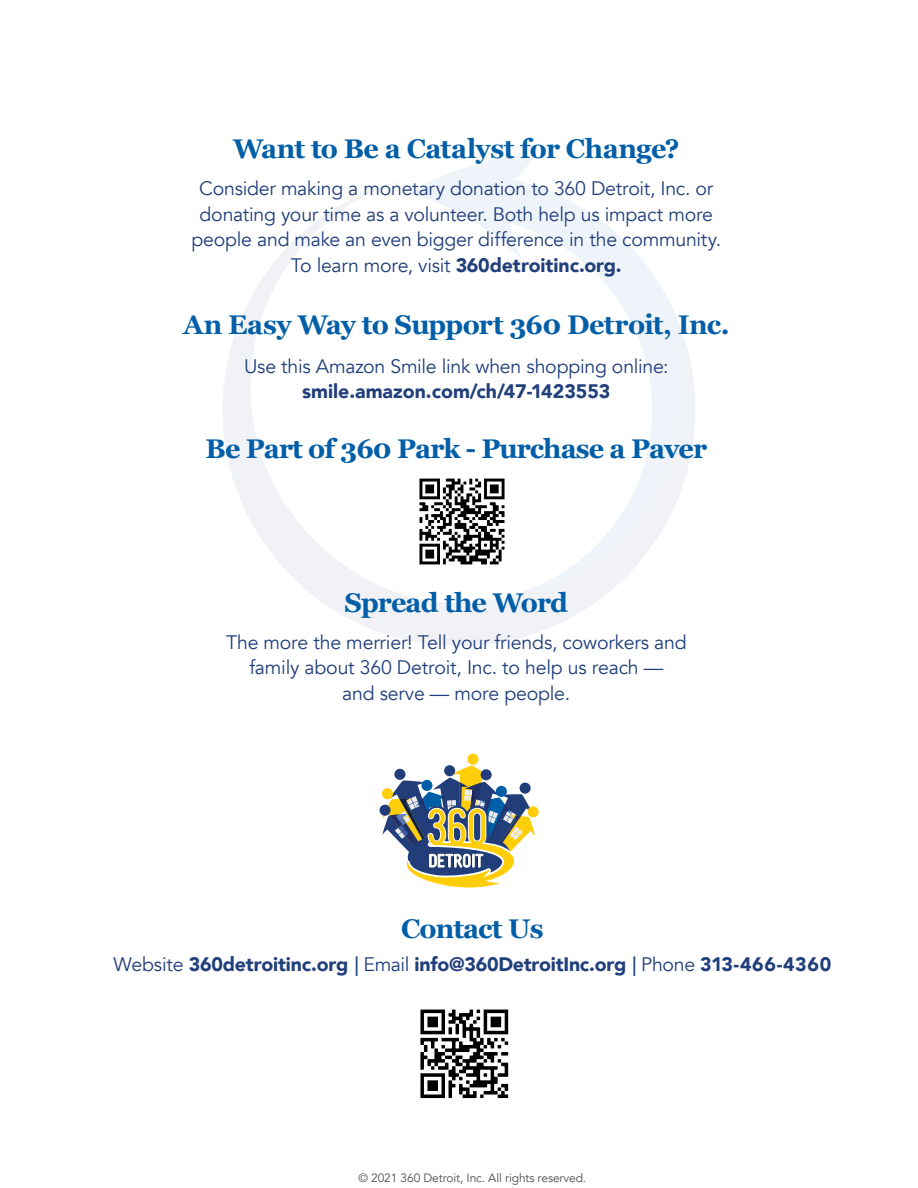
<style>
.page{position:relative;width:918px;height:1188px;background:#fff}
.page>*{position:absolute;margin:0;border:0;box-sizing:border-box;transform-origin:0 0}
.t1{font:700 27px "Georgia";letter-spacing:-.035em;color:#025ea7}
.t2{font:19.5px/25.8px "Avenir";letter-spacing:-.01em;color:#213f7b;text-align:center}
.t3{font:900 19.5px "Avenir";letter-spacing:-.01em;color:#213f7b}
.t4{font:12px "Avenir";letter-spacing:-.01em;color:#4d4d4f}
.s1{font-weight:900}
.s2{font-weight:400}
.s3{font-family:"Minion Pro";font-weight:700}
</style>
<div class="page">
<svg style="left:223px;top:297px;width:472px;height:349px"></svg>
<svg style="left:252px;top:182px;width:433px;height:420px"></svg>
<svg style="left:408px;top:154px;width:130px;height:104px"></svg>
<svg style="left:379px;top:765px;width:156px;height:123px"></svg>
<div style="left:394px;top:769px;width:11px;height:11px;background:#213e7b;border-radius:50%"></div>
<div style="left:421px;top:780px;width:11px;height:11px;background:#005ea7;border-radius:50%"></div>
<div style="left:444px;top:765px;width:11px;height:11px;background:#213e7b;border-radius:50%"></div>
<div style="left:467px;top:754px;width:11px;height:11px;background:#ffce08;border-radius:50%"></div>
<div style="left:481px;top:769px;width:11px;height:11px;background:#213e7b;border-radius:50%"></div>
<div style="left:520px;top:783px;width:11px;height:11px;background:#213e7b;border-radius:50%"></div>
<div style="left:528px;top:806px;width:11px;height:11px;background:#ffce08;border-radius:50%"></div>
<div style="left:496px;top:786px;width:11px;height:11px;background:#005ea7;border-radius:50%"></div>
<div style="left:382px;top:788px;width:11px;height:11px;background:#ffce08;border-radius:50%"></div>
<div style="left:380px;top:805px;width:11px;height:11px;background:#213e7b;border-radius:50%"></div>
<img style="left:420px;top:1009px;width:89px;height:90px">
<img style="left:408px;top:467px;width:109px;height:109px">
<h1 class="t1" style="left:233px;top:128px;width:448px">Want to Be a Catalyst for Change?</h1>
<p class="t2" style="left:191px;top:175px;width:531px">Consider making a monetary donation to 360 Detroit, Inc. or donating your time as a volunteer. Both help us impact more people and make an even bigger difference in the community.<br>To learn more, visit <span class="s1">360detroitinc.org.</span></p>
<h1 class="t1" style="left:183px;top:304px;width:548px">An Easy Way to Support 360 Detroit, Inc.</h1>
<p class="t2" style="left:244px;top:354px;width:426px">Use this Amazon Smile link when shopping online:</p>
<p class="t3" style="left:302px;top:375px;width:310px">smile.amazon.com/ch/47-1423553</p>
<h1 class="t1" style="left:206px;top:431px;width:503px">Be Part of 360 Park - Purchase a Paver</h1>
<h1 class="t1" style="left:345px;top:582px;width:225px">Spread the Word</h1>
<p class="t2" style="left:226px;top:630px;width:462px">The more the merrier! Tell your friends, coworkers and family about 360 Detroit, Inc. to help us reach —<br>and serve — more people.</p>
<h1 class="t1" style="left:401px;top:908px;width:144px">Contact Us</h1>
<p class="t3" style="left:113px;top:948px;width:719px"><span class="s2">Website</span> 360detroitinc.org <span class="s3">|</span> <span class="s2">Email</span> info@360DetroitInc.org <span class="s3">|</span> <span class="s2">Phone</span> 313-466-4360</p>
<p class="t4" style="left:359px;top:1171px;width:229px">© 2021 360 Detroit, Inc. All rights reserved.</p>
</div>
